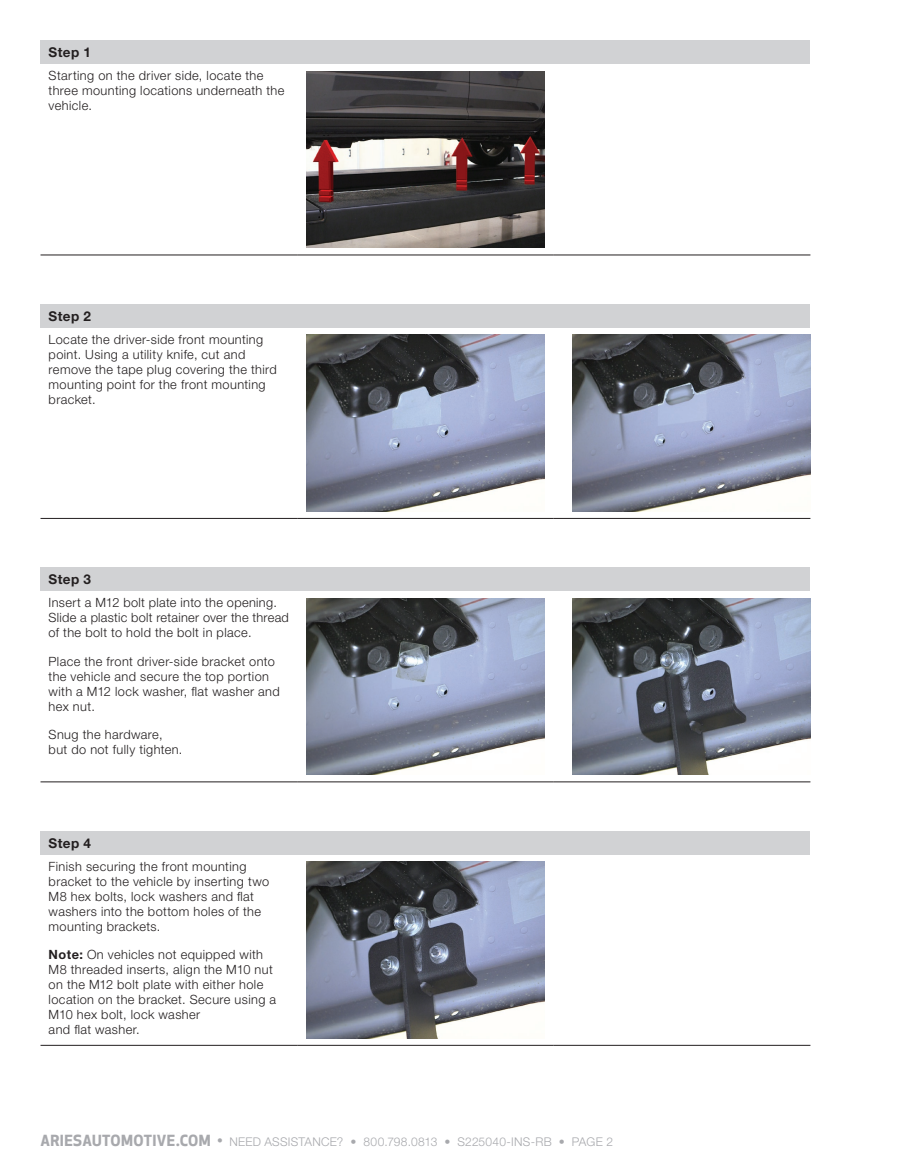
<style>
.page{position:relative;width:905px;height:1175px;background:#fff}
.page>*{position:absolute;margin:0;border:0;box-sizing:border-box;transform-origin:0 0}
.t1{font:700 13.5px "Helvetica Neue LT Std";letter-spacing:.03em;color:#231f20}
.t2{font:300 12.75px/15px "Helvetica Neue LT Std";letter-spacing:.03em;color:#231f20}
.t3{font:300 12px "Helvetica Neue LT Std";letter-spacing:.02em;color:#a8a9ad}
.s1{font-weight:700}
.s2{font-family:"Apex New";font-weight:700;font-size:15px}
.s3{font-family:"Apex New";font-weight:500;font-size:15px}
</style>
<div class="page">
<div style="left:40px;top:40px;width:770px;height:24px;background:#d1d2d4"></div>
<hr style="left:40px;top:254px;width:257px;height:1px;background:#231f20">
<hr style="left:297px;top:254px;width:257px;height:1px;background:#231f20">
<hr style="left:554px;top:254px;width:256px;height:1px;background:#231f20">
<img style="left:306px;top:71px;width:239px;height:177px">
<div style="left:40px;top:304px;width:770px;height:24px;background:#d1d2d4"></div>
<hr style="left:40px;top:518px;width:257px;height:1px;background:#231f20">
<hr style="left:297px;top:518px;width:257px;height:1px;background:#231f20">
<hr style="left:554px;top:518px;width:256px;height:1px;background:#231f20">
<img style="left:306px;top:335px;width:239px;height:176px">
<img style="left:572px;top:335px;width:238px;height:176px">
<div style="left:40px;top:567px;width:770px;height:24px;background:#d1d2d4"></div>
<hr style="left:40px;top:781px;width:257px;height:1px;background:#231f20">
<hr style="left:297px;top:781px;width:257px;height:1px;background:#231f20">
<hr style="left:554px;top:781px;width:256px;height:1px;background:#231f20">
<img style="left:306px;top:598px;width:239px;height:177px">
<img style="left:572px;top:598px;width:238px;height:177px">
<div style="left:40px;top:831px;width:770px;height:23px;background:#d1d2d4"></div>
<hr style="left:40px;top:1045px;width:257px;height:1px;background:#231f20">
<hr style="left:297px;top:1045px;width:257px;height:1px;background:#231f20">
<hr style="left:554px;top:1045px;width:256px;height:1px;background:#231f20">
<img style="left:306px;top:861px;width:239px;height:177px">
<p class="t1" style="left:49px;top:44px;width:44px">Step 1</p>
<p class="t2" style="left:49px;top:68px;width:237px">Starting on the driver side, locate the three mounting locations underneath the vehicle.</p>
<p class="t1" style="left:49px;top:307px;width:44px">Step 2</p>
<p class="t2" style="left:49px;top:331px;width:230px">Locate the driver-side front mounting point. Using a utility knife, cut and remove the tape plug covering the third mounting point for the front mounting bracket.</p>
<p class="t1" style="left:49px;top:571px;width:44px">Step 3</p>
<p class="t2" style="left:49px;top:595px;width:242px">Insert a M12 bolt plate into the opening.<br>Slide a plastic bolt retainer over the thread of the bolt to hold the bolt in place.</p>
<p class="t2" style="left:49px;top:653px;width:233px">Place the front driver-side bracket onto the vehicle and secure the top portion with a M12 lock washer, flat washer and hex nut.</p>
<p class="t2" style="left:49px;top:727px;width:135px">Snug the hardware, but do not fully tighten.</p>
<p class="t1" style="left:49px;top:834px;width:44px">Step 4</p>
<p class="t2" style="left:49px;top:858px;width:222px">Finish securing the front mounting bracket to the vehicle by inserting two<br>M8 hex bolts, lock washers and flat washers into the bottom holes of the mounting brackets.</p>
<p class="t2" style="left:49px;top:947px;width:229px"><span class="s1">Note:</span> On vehicles not equipped with<br>M8 threaded inserts, align the M10 nut on the M12 bolt plate with either hole location on the bracket. Secure using a<br>M10 hex bolt, lock washer<br>and flat washer.</p>
<p class="t3" style="left:40px;top:1134px;width:574px"><span class="s2">ARIESAUTOMOTIVE.COM</span> <span class="s3">•</span> NEED ASSISTANCE? • 800.798.0813 • S225040-INS-RB • PAGE 2</p>
</div>
